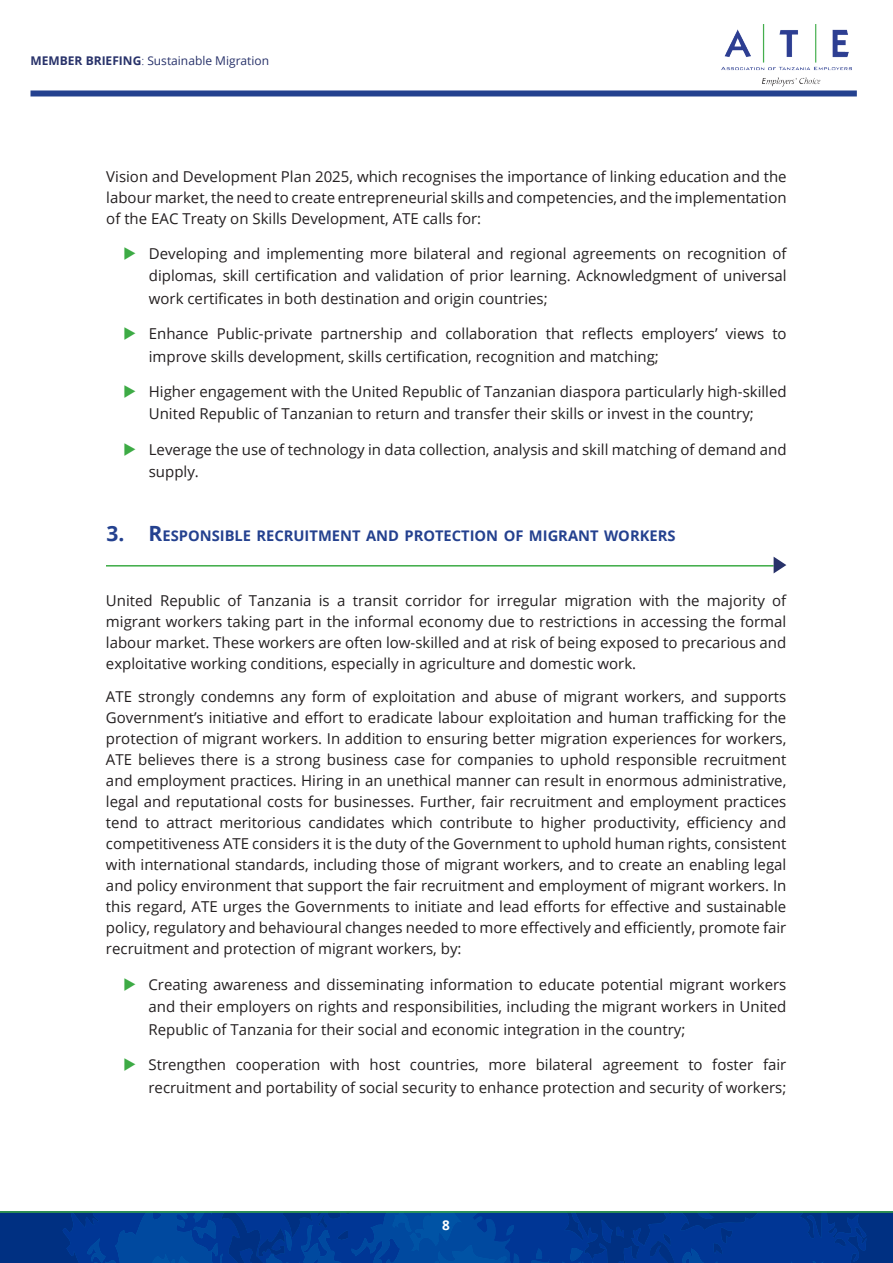
<style>
.page{position:relative;width:893px;height:1263px;background:#fff}
.page>*{position:absolute;margin:0;border:0;box-sizing:border-box;transform-origin:0 0}
.t1{font:15px/21px "Open Sans";color:#231f20;text-align:justify}
.t2{font:700 14.7px "Open Sans";color:#24418f}
.t3{font:700 13.5px "Open Sans";color:#fff}
.t4{font:12px "Open Sans";color:#28326a}
.s1{font-weight:700}
.s2{font-weight:300}
.s3{color:#3dab45}
.s4{font-size:21px}
</style>
<div class="page">
<svg style="left:0;top:1213px;width:893px;height:50px;background:#003993"></svg>
<div style="left:31px;top:90px;width:826px;height:6px;background:#24418f"></div>
<img style="left:721px;top:24px;width:131px;height:63px">
<hr style="left:0;top:1211px;width:893px;height:2px;background:#3dab45">
<hr style="left:106px;top:565px;width:668px;height:1px;background:#3dab45">
<svg style="left:774px;top:557px;width:12px;height:16px"></svg>
<p class="t4" style="left:31px;top:52px;width:240px"><span class="s1">MEMBER BRIEFING</span><span class="s2">:</span> Sustainable Migration</p>
<p class="t1" style="left:106px;top:165px;width:682px">Vision and Development Plan 2025, which recognises the importance of linking education and the labour market, the need to create entrepreneurial skills and competencies, and the implementation of the EAC Treaty on Skills Development, ATE calls for:</p>
<p class="t1" style="left:149px;top:242px;width:639px;line-height:22.5px;text-indent:-26px"><span class="s3">▶</span> Developing and implementing more bilateral and regional agreements on recognition of diplomas, skill certification and validation of prior learning. Acknowledgment of universal work certificates in both destination and origin countries;</p>
<p class="t1" style="left:149px;top:322px;width:639px;line-height:22.5px;text-indent:-26px"><span class="s3">▶</span> Enhance Public-private partnership and collaboration that reflects employers’ views to improve skills development, skills certification, recognition and matching;</p>
<p class="t1" style="left:123px;top:380px;width:665px;line-height:22.5px;text-align:center"><span class="s3">▶</span> Higher engagement with the United Republic of Tanzanian diaspora particularly high-skilled<br>United Republic of Tanzanian to return and transfer their skills or invest in the country;</p>
<p class="t1" style="left:149px;top:437px;width:639px;line-height:22.5px;text-indent:-26px"><span class="s3">▶</span> Leverage the use of technology in data collection, analysis and skill matching of demand and supply.</p>
<p class="t2" style="left:107px;top:525px;width:570px"><span class="s4">3. R</span>ESPONSI BLE RECRUITMENT AND PROTECTION OF MIGRANT WORKERS</p>
<p class="t1" style="left:106px;top:589px;width:682px">United Republic of Tanzania is a transit corridor for irregular migration with the majority of migrant workers taking part in the informal economy due to restrictions in accessing the formal labour market. These workers are often low-skilled and at risk of being exposed to precarious and exploitative working conditions, especially in agriculture and domestic work.</p>
<p class="t1" style="left:106px;top:686px;width:682px">ATE strongly condemns any form of exploitation and abuse of migrant workers, and supports Government’s initiative and effort to eradicate labour exploitation and human trafficking for the protection of migrant workers. In addition to ensuring better migration experiences for workers, ATE believes there is a strong business case for companies to uphold responsible recruitment and employment practices. Hiring in an unethical manner can result in enormous administrative, legal and reputational costs for businesses. Further, fair recruitment and employment practices tend to attract meritorious candidates which contribute to higher productivity, efficiency and competitiveness ATE considers it is the duty of the Government to uphold human rights, consistent with international standards, including those of migrant workers, and to create an enabling legal and policy environment that support the fair recruitment and employment of migrant workers. In this regard, ATE urges the Governments to initiate and lead efforts for effective and sustainable policy, regulatory and behavioural changes needed to more effectively and efficiently, promote fair recruitment and protection of migrant workers, by:</p>
<p class="t1" style="left:149px;top:973px;width:639px;line-height:22.5px;text-indent:-26px"><span class="s3">▶</span> Creating awareness and disseminating information to educate potential migrant workers and their employers on rights and responsibilities, including the migrant workers in United Republic of Tanzania for their social and economic integration in the country;</p>
<p class="t1" style="left:123px;top:1053px;width:665px;line-height:22.5px;text-align:right"><span class="s3">▶</span> Strengthen cooperation with host countries, more bilateral agreement to foster fair recruitment and portability of social security to enhance protection and security of workers;</p>
<p class="t3" style="left:442px;top:1216px;width:9px">8</p>
</div>
